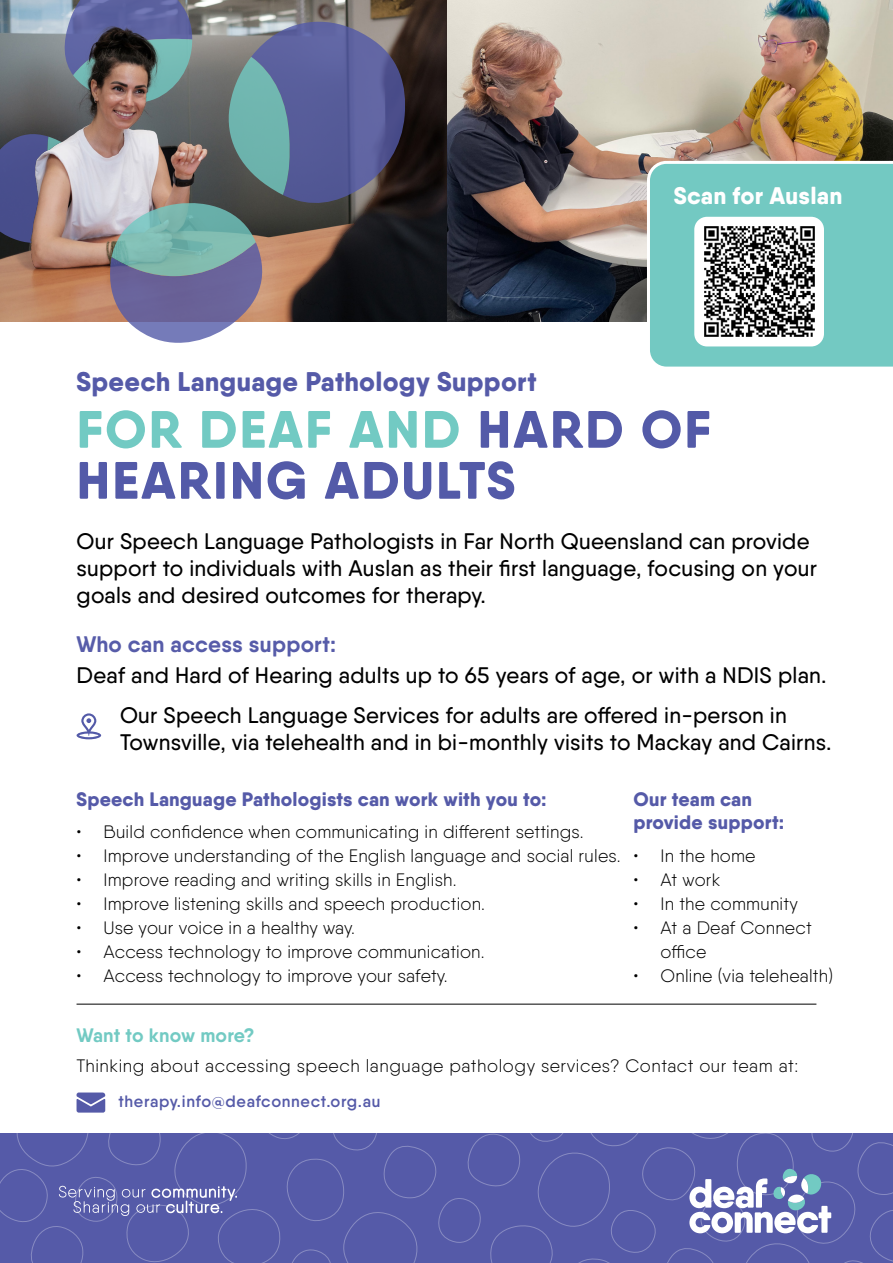
<style>
.page{position:relative;width:893px;height:1263px;background:#fff}
.page>*{position:absolute;margin:0;border:0;box-sizing:border-box;transform-origin:0 0}
.t1{font:800 52.5px/51px "Qanelas Soft";letter-spacing:.04em;color:#535aa8}
.t2{font:800 27px "Qanelas Soft";letter-spacing:.01em;color:#555aa8}
.t3{font:800 24px "Qanelas Soft";letter-spacing:.01em;color:#fff}
.t4{font:500 22.5px/27px "Qanelas Soft";letter-spacing:.01em;color:#000}
.t5{font:700 22.5px "Qanelas Soft";letter-spacing:.01em;color:#575ca9}
.t6{font:800 19.5px/23.4px "Qanelas Soft";letter-spacing:.01em;color:#555aa8}
.t7{font:700 19.5px "Qanelas Soft";letter-spacing:.01em;color:#72cac3}
.t8{font:300 18px/24px "Qanelas Soft";letter-spacing:.01em;color:#000}
.t9{font:300 18px "Qanelas Soft";letter-spacing:.03em;color:#000}
.t10{font:600 16.5px "Qanelas Soft";letter-spacing:.04em;color:#555aa8}
.s1{color:#72cac3}
</style>
<div class="page">
<svg style="left:0;top:1133px;width:893px;height:130px;background:#5c61ab"></svg>
<img style="left:446px;top:0;width:447px;height:322px">
<svg style="left:77px;top:713px;width:24px;height:26px"></svg>
<div style="left:647px;top:161px;width:246px;height:206px;background:#73c9c2"></div>
<div style="left:694px;top:217px;width:130px;height:129px;background:#fff;border-radius:13px"></div>
<img style="left:704px;top:226px;width:111px;height:111px">
<hr style="left:77px;top:1004px;width:739px;height:1px;background:#000">
<svg style="left:77px;top:1092px;width:28px;height:20px"></svg>
<img style="left:407px;top:0;width:39px;height:322px">
<img style="left:0;top:0;width:407px;height:343px">
<h2 class="t2" style="left:77px;top:365px;width:461px">Speech Language Pathology Support</h2>
<h3 class="t3" style="left:670px;top:179px;width:147px">Scan to RSVP</h3>
<h3 class="t3" style="left:674px;top:181px;width:170px">Scan for Auslan</h3>
<h1 class="t1" style="left:77px;top:403px;width:636px"><span class="s1">FOR DEAF AND</span> HARD OF<br>HEARING ADULTS</h1>
<p class="t4" style="left:77px;top:527px;width:742px">Our Speech Language Pathologists in Far North Queensland can provide support to individuals with Auslan as their first language, focusing on your goals and desired outcomes for therapy.</p>
<p class="t5" style="left:77px;top:630px;width:261px">Who can access support:</p>
<p class="t4" style="left:77px;top:655px;width:752px;line-height:39.8px;text-align:center">Deaf and Hard of Hearing adults up to 65 years of age, or with a NDIS plan.<br>Our Speech Language Services for adults are offered in-person in</p>
<p class="t4" style="left:120px;top:728px;width:713px">Townsville, via telehealth and in bi-monthly visits to Mackay and Cairns.</p>
<p class="t6" style="left:77px;top:787px;width:471px">Speech Language Pathologists can work with you to:</p>
<p class="t8" style="left:77px;top:820px;width:509px">• Build confidence when communicating in different settings.</p>
<p class="t8" style="left:77px;top:844px;width:546px">• Improve understanding of the English language and social rules.</p>
<p class="t8" style="left:77px;top:868px;width:382px">• Improve reading and writing skills in English.</p>
<p class="t8" style="left:77px;top:892px;width:410px">• Improve listening skills and speech production.</p>
<p class="t8" style="left:77px;top:916px;width:280px">• Use your voice in a healthy way.</p>
<p class="t8" style="left:77px;top:940px;width:410px">• Access technology to improve communication.</p>
<p class="t8" style="left:77px;top:964px;width:373px">• Access technology to improve your safety.</p>
<p class="t6" style="left:633px;top:787px;width:152px">Our team can provide support:</p>
<p class="t8" style="left:633px;top:843px;width:124px">• In the home</p>
<p class="t8" style="left:633px;top:867px;width:89px">• At work</p>
<p class="t8" style="left:633px;top:891px;width:166px">• In the community</p>
<p class="t8" style="left:660px;top:915px;width:153px;text-indent:-27px">• At a Deaf Connect office</p>
<p class="t8" style="left:633px;top:963px;width:201px">• Online (via telehealth)</p>
<p class="t7" style="left:77px;top:1023px;width:180px">Want to know more?</p>
<p class="t9" style="left:77px;top:1054px;width:723px">Thinking about accessing speech language pathology services? Contact our team at:</p>
<p class="t10" style="left:119px;top:1091px;width:263px">therapy.info@deafconnect.org.au</p>
</div>
